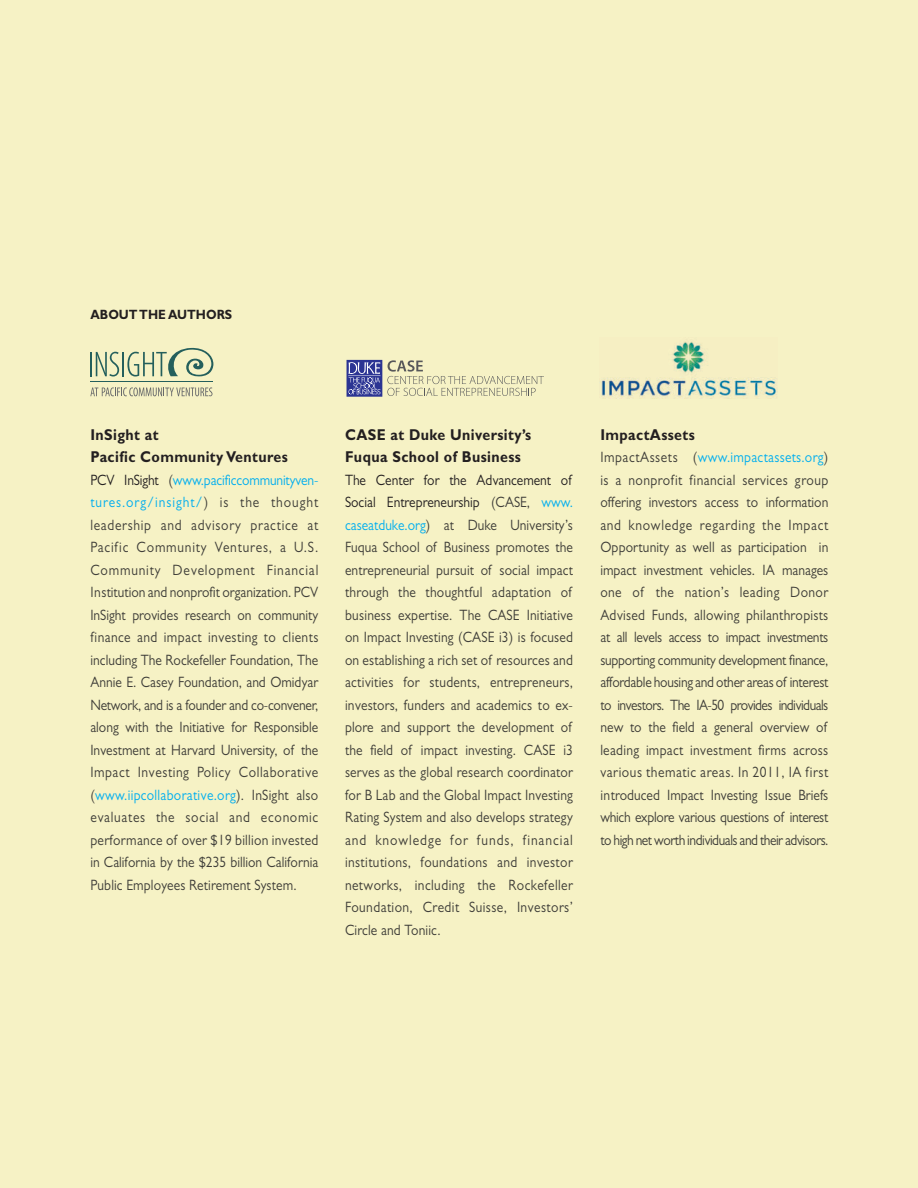
<style>
.page{position:relative;width:918px;height:1188px;background:#f6f2c5}
.page>*{position:absolute;margin:0;border:0;box-sizing:border-box;transform-origin:0 0}
.t1{font:700 15.75px/22.5px "Gill Sans";letter-spacing:.03em;color:#231f20;scale:.9 1}
.t2{font:15px/22.5px "Gill Sans";letter-spacing:.01em;color:#3e3d38;text-align:justify;scale:.9 1}
.t3{font:700 13.5px "Gill Sans";color:#231f20;scale:.9 1}
.s1{color:#231f20}
.s2{color:#00aeef}
</style>
<div class="page">
<img style="left:599px;top:341px;width:178px;height:58px">
<div style="left:347px;top:360px;width:35px;height:36px;border:1px solid #2b3493"></div>
<svg style="left:348px;top:362px;width:32px;height:32px"></svg>
<svg style="left:387px;top:360px;width:157px;height:36px"></svg>
<svg style="left:91px;top:352px;width:28px;height:25px"></svg>
<hr style="left:122px;top:352px;width:2px;height:24px;background:#245f5c">
<svg style="left:127px;top:347px;width:86px;height:30px"></svg>
<svg style="left:90px;top:387px;width:122px;height:9px"></svg>
<hr style="left:90px;top:381px;width:123px;height:1px;background:#245f5c">
<p class="t3" style="left:90px;top:307px;width:159px">ABOUT THE AUTHORS</p>
<p class="t1" style="left:90px;top:423px;width:221px">InSight at<br>Pacific Community Ventures</p>
<p class="t2" style="left:90px;top:468px;width:255px"><span class="s1">PCV InSight</span> (<span class="s2">www.pacificcommunityven&shy;tures.org/insight/</span>) is the thought leadership and advisory practice at Pacific Community Ventures, a U.S.<br>Community Development Financial Institution and nonprofit organization. PCV InSight provides research on community finance and impact investing to clients including The Rockefeller Foundation, The Annie E. Casey Foundation, and Omidyar Network, and is a founder and co-convener, along with the Initiative for Responsible Investment at Harvard University, of the Impact Investing Policy Collaborative (<span class="s2">www.iipcollaborative.org</span>). InSight also evaluates the social and economic performance of over $19 billion invested in California by the $235 billion California Public Employees Retirement System.</p>
<p class="t1" style="left:345px;top:423px;width:208px">CASE at Duke University’s<br>Fuqua School of Business</p>
<p class="t2" style="left:345px;top:468px;width:255px"><span class="s1">The Center for the Advancement of Social Entrepreneurship</span> (CASE, <span class="s2">www. caseatduke.org</span>) at Duke University’s Fuqua School of Business promotes the entrepreneurial pursuit of social impact through the thoughtful adaptation of business expertise. The CASE Initiative on Impact Investing (CASE i3) is focused on establishing a rich set of resources and activities for students, entrepreneurs, investors, funders and academics to ex&shy;plore and support the development of the field of impact investing. CASE i3 serves as the global research coordinator for B Lab and the Global Impact Investing Rating System and also develops strategy and knowledge for funds, financial institutions, foundations and investor networks, including the Rockefeller Foundation, Credit Suisse, Investors’ Circle and Toniic.</p>
<p class="t1" style="left:600px;top:423px;width:106px">ImpactAssets</p>
<p class="t2" style="left:600px;top:446px;width:255px">ImpactAssets (<span class="s2">www.impactassets.org</span>) is a nonprofit financial services group offering investors access to information and knowledge regarding the Impact Opportunity as well as participation in impact investment vehicles. IA manages one of the nation’s leading Donor Advised Funds, allowing philanthropists at all levels access to impact investments supporting community development finance, affordable housing and other areas of interest to investors. The IA-50 provides individuals new to the field a general overview of leading impact investment firms across various thematic areas. In 2011, IA first introduced Impact Investing Issue Briefs which explore various questions of interest to high net worth individuals and their advisors.</p>
</div>
